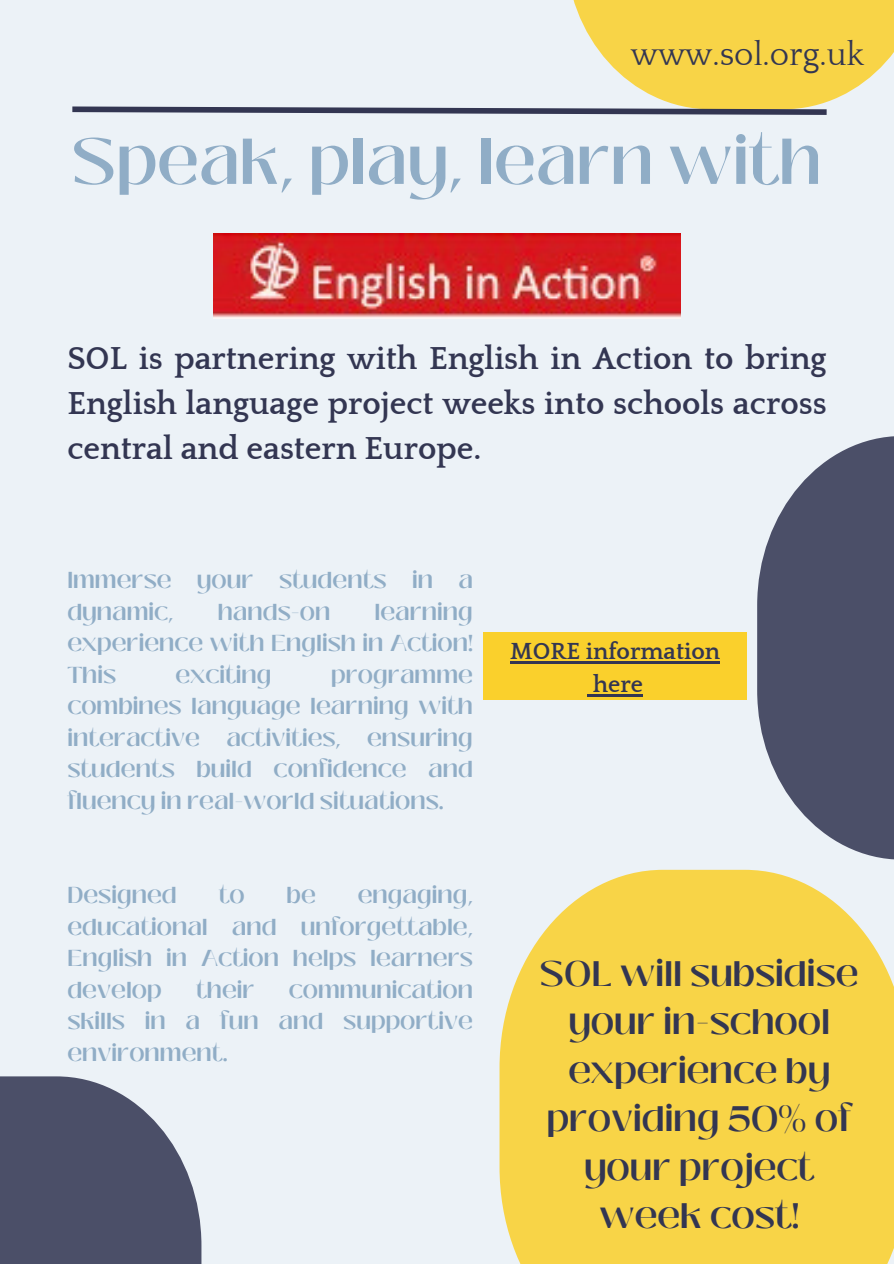
<style>
.page{position:relative;width:894px;height:1264px;background:#fff}
.page>*{position:absolute;margin:0;border:0;box-sizing:border-box;transform-origin:0 0}
.t1{font:600 64.5px "Black Mango";color:#90adc6}
.t2{font:600 35.4px/48.3px "Black Mango";color:#333652;text-align:center}
.t3{font:33.15px "Quattrocento";color:#333652}
.t4{font:700 32.55px/45px "Quattrocento";color:#333652;text-align:justify}
.t5{font:700 23.85px "Quattrocento";color:#333652}
.t6{font:600 22.95px/31.5px "Black Mango";color:#90adc6;text-align:justify}
</style>
<div class="page">
<div style="left:0;top:0;width:893px;height:1263px;background:#ecf2f7"></div>
<img style="left:213px;top:233px;width:467px;height:85px">
<svg style="left:573px;top:0;width:320px;height:104px;fill:#f8d447"></svg>
<svg style="left:757px;top:436px;width:136px;height:423px;fill:#4b4f68"></svg>
<svg style="left:499px;top:869px;width:394px;height:394px;background:#f6d655"></svg>
<svg style="left:0;top:1076px;width:201px;height:187px;background:#60657b"></svg>
<div style="left:483px;top:632px;width:263px;height:67px;background:#fad02c"></div>
<hr style="left:510px;top:661px;width:210px;height:2px;background:#333652">
<svg style="left:587px;top:694px;width:6px;height:2px"></svg>
<hr style="left:593px;top:694px;width:49px;height:2px;background:#333652">
<svg style="left:72px;top:104px;width:755px;height:11px"></svg>
<p class="t3" style="left:630px;top:37px;width:235px">www.sol.org.uk</p>
<h1 class="t1" style="left:72px;top:113px;width:750px">Speak, play, learn with</h1>
<h3 class="t4" style="left:67px;top:337px;width:760px">SOL is partnering with English in Action to bring English language project weeks into schools across central and eastern Europe.</h3>
<h3 class="t6" style="left:67px;top:564px;width:407px">Immerse your students in a dynamic,</h3>
<h3 class="t6" style="left:67px;top:596px;width:407px;text-indent:307px">learning experience with English in Action!<br>This</h3>
<h3 class="t6" style="left:218px;top:596px;width:114px">hands-on</h3>
<h3 class="t6" style="left:175px;top:659px;width:98px">exciting</h3>
<h3 class="t6" style="left:67px;top:659px;width:407px;text-indent:264px">programme combines language learning with interactive activities, ensuring students build confidence and fluency in real-world situations.</h3>
<p class="t6" style="left:67px;top:879px;width:111px">Designed</p>
<p class="t6" style="left:219px;top:879px;width:27px">to</p>
<p class="t6" style="left:286px;top:879px;width:31px">be</p>
<p class="t6" style="left:67px;top:879px;width:407px;text-indent:290px">engaging, educational and unforgettable, English in Action helps learners develop</p>
<p class="t6" style="left:67px;top:974px;width:407px;text-indent:221px">communication skills in a fun and supportive environment.</p>
<p class="t6" style="left:196px;top:974px;width:60px">their</p>
<p class="t5" style="left:510px;top:639px;width:211px">MORE information</p>
<p class="t5" style="left:593px;top:671px;width:51px">here</p>
<p class="t2" style="left:540px;top:949px;width:320px">SOL will subsidise your in-school experience by providing 50% of your project week cost!</p>
</div>
